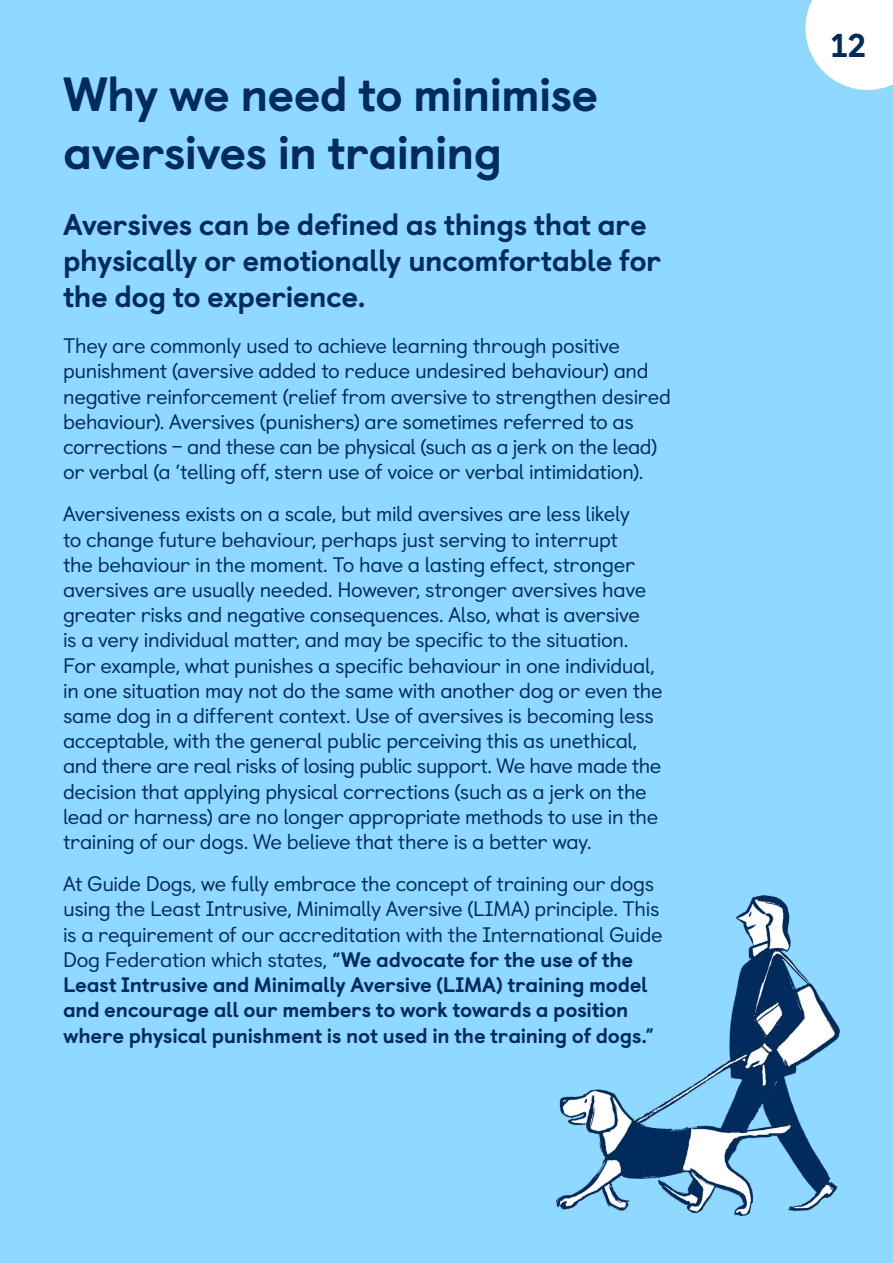
<style>
.page{position:relative;width:893px;height:1263px;background:#8fd8ff}
.page>*{position:absolute;margin:0;border:0;box-sizing:border-box;transform-origin:0 0}
.Title_2{font:800 48px/57.6px "Castledown";letter-spacing:-.02em;color:#002b5b}
.t1{font:800 33px "Castledown";color:#002b5b}
.Body_copy_medium{font:800 30px/36px "Castledown";letter-spacing:-.015em;color:#002b5b}
.Body_Copy_Blue{font:21px/25.2px "Castledown";letter-spacing:-.015em;color:#002b5b}
.s1{font-weight:800}
</style>
<div class="page">
<img style="left:557px;top:895px;width:282px;height:320px">
<svg style="left:805px;top:0;width:88px;height:90px;background:#f1faff"></svg>
<h2 class="Title_2" style="left:63px;top:62px;width:537px">Why we need to minimise aversives in training</h2>
<p class="Body_copy_medium" style="left:63px;top:204px;width:600px">Aversives can be defined as things that are physically or emotionally uncomfortable for the dog to experience.</p>
<p class="Body_Copy_Blue" style="left:63px;top:331px;width:609px">They are commonly used to achieve learning through positive punishment (aversive added to reduce undesired behaviour) and negative reinforcement (relief from aversive to strengthen desired behaviour). Aversives (punishers) are sometimes referred to as corrections – and these can be physical (such as a jerk on the lead) or verbal (a ‘telling off, stern use of voice or verbal intimidation).</p>
<p class="Body_Copy_Blue" style="left:63px;top:500px;width:601px">Aversiveness exists on a scale, but mild aversives are less likely<br>to change future behaviour, perhaps just serving to interrupt<br>the behaviour in the moment. To have a lasting effect, stronger aversives are usually needed. However, stronger aversives have greater risks and negative consequences. Also, what is aversive<br>is a very individual matter, and may be specific to the situation.<br>For example, what punishes a specific behaviour in one individual, in one situation may not do the same with another dog or even the same dog in a different context. Use of aversives is becoming less acceptable, with the general public perceiving this as unethical, and there are real risks of losing public support. We have made the decision that applying physical corrections (such as a jerk on the lead or harness) are no longer appropriate methods to use in the training of our dogs. We believe that there is a better way.</p>
<p class="Body_Copy_Blue" style="left:63px;top:869px;width:601px">At Guide Dogs, we fully embrace the concept of training our dogs using the Least Intrusive, Minimally Aversive (LIMA) principle. This is a requirement of our accreditation with the International Guide Dog Federation which states, <span class="s1">“We advocate for the use of the Least Intrusive and Minimally Aversive (LIMA) training model and encourage all our members to work towards a position where physical punishment is not used in the training of dogs.”</span></p>
<h2 class="t1" style="left:831px;top:19px;width:37px">12</h2>
</div>
